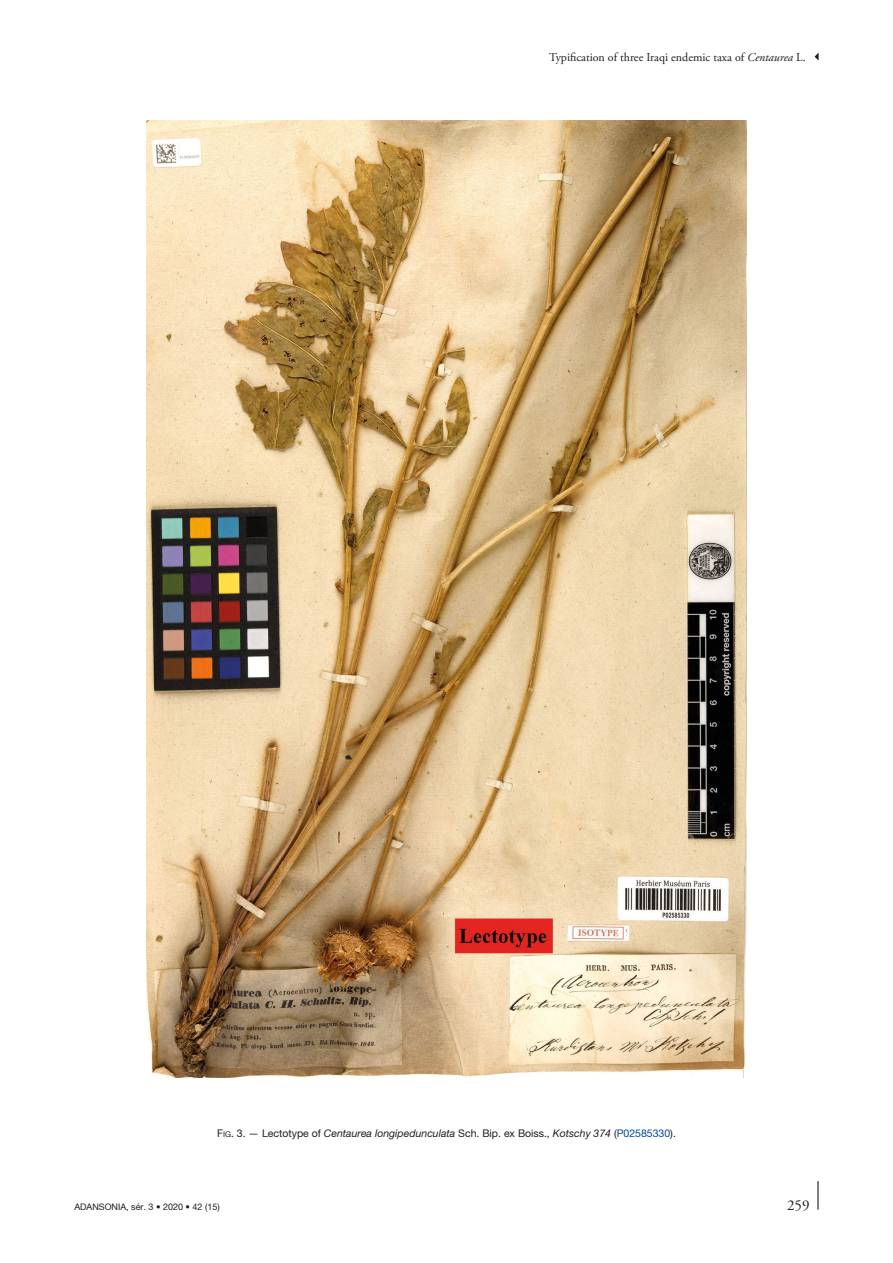
<style>
.page{position:relative;width:893px;height:1263px;background:#fff}
.page>*{position:absolute;margin:0;border:0;box-sizing:border-box;transform-origin:0 0}
.t1{font:15px "Adobe Garamond Pro";color:#1d1d1b}
.t2{font:12px "Adobe Garamond Pro";color:#1d1d1b}
.t3{font:italic 10.5px "Helvetica Neue";color:#1d1d1b}
.t4{font:9px "Helvetica Neue";color:#1d1d1b}
.s1{font-style:italic}
.s2{font-style:normal}
.s3{font-style:normal;font-size:7.8px}
.s4{font-style:normal;color:#00499a}
</style>
<div class="page">
<hr style="left:817px;top:1181px;width:2px;height:29px;background:#1d1d1b">
<svg style="left:815px;top:53px;width:4px;height:8px"></svg>
<img style="left:147px;top:121px;width:599px;height:956px">
<p class="t2" style="left:549px;top:50px;width:258px">Typification of three Iraqi endemic taxa of <span class="s1">Centaurea</span> L.</p>
<p class="t3" style="left:217px;top:1127px;width:460px"><span class="s2">F</span><span class="s3">ig</span><span class="s2">. 3</span><span class="s2">. — Lectotype of</span> Centaurea longipedunculata <span class="s2">Sch. Bip. ex Boiss.,</span> Kotschy 374 <span class="s2">(</span><span class="s4">P02585330</span><span class="s2">).</span></p>
<p class="t4" style="left:74px;top:1201px;width:147px">ADANSONIA, sér. 3 • 2020 • 42 (15)</p>
<h1 class="t1" style="left:787px;top:1196px;width:24px">259</h1>
</div>
